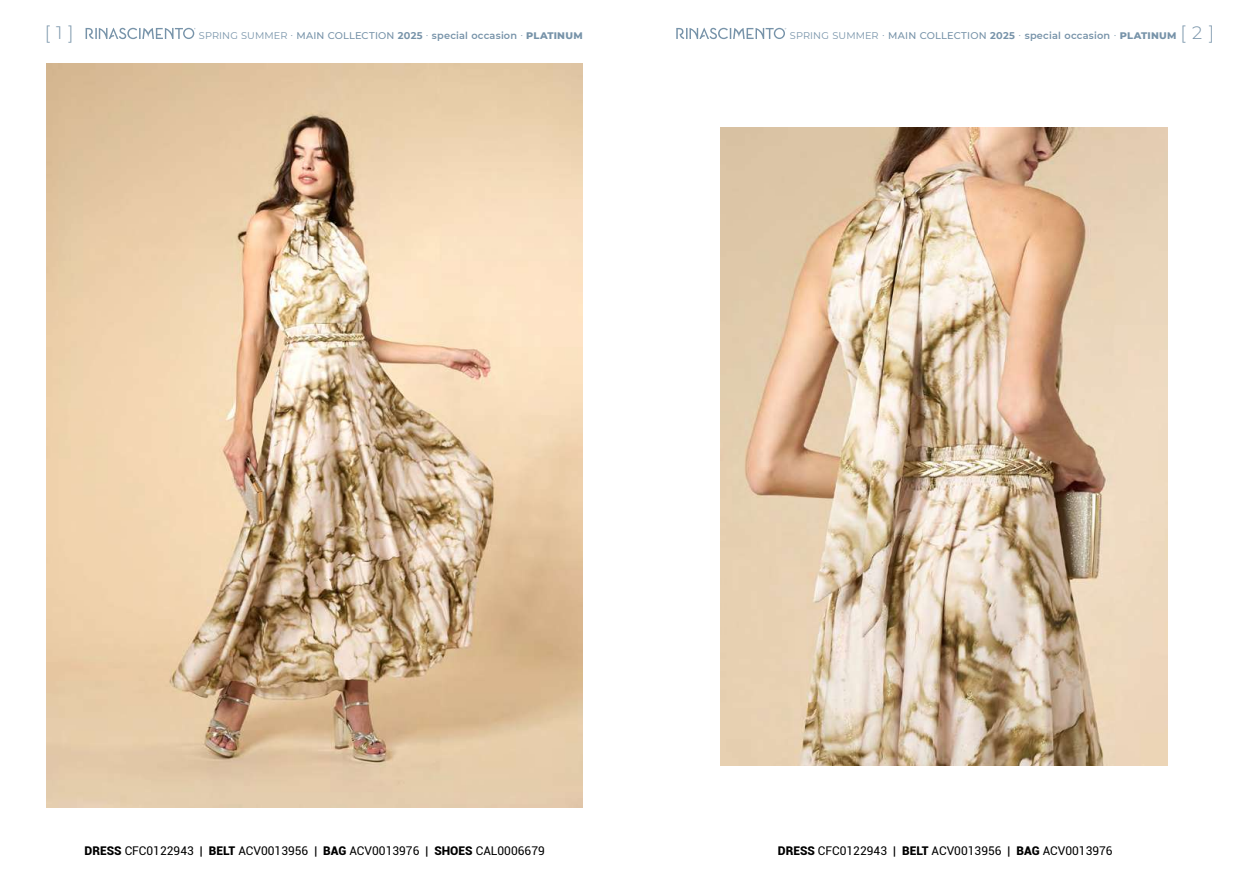
<style>
.page{position:relative;width:1259px;height:893px;background:#fff}
.page>*{position:absolute;margin:0;border:0;box-sizing:border-box;transform-origin:0 0}
.t1{font:300 18px "Montserrat";color:#7793a9}
.t2{font:12px "Roboto";color:#000}
.t3{font:9.75px "Montserrat";letter-spacing:.01em;color:#7793a9}
.s1{font-weight:500}
.s2{font-weight:700}
.s3{font-weight:600}
.s4{font-weight:800}
.s5{font-weight:300;font-size:18px}
.s6{font-weight:900}
</style>
<div class="page">
<img style="left:721px;top:128px;width:446px;height:637px">
<img style="left:47px;top:64px;width:536px;height:744px">
<svg style="left:86px;top:28px;width:109px;height:11px"></svg>
<svg style="left:676px;top:28px;width:110px;height:11px"></svg>
<h1 class="t1" style="left:45px;top:21px;width:31px">[ 1 ]</h1>
<p class="t3" style="left:199px;top:29px;width:385px">SPRING SUMMER · <span class="s1">MAIN COLLECTION</span> <span class="s2">2025</span> · <span class="s3">special occasion</span> · <span class="s4">PLATINUM</span></p>
<p class="t3" style="left:790px;top:29px;width:426px">SPRING SUMMER · <span class="s1">MAIN COLLECTION</span> <span class="s2">2025</span> · <span class="s3">special occasion</span> · <span class="s4">PLATINUM</span> <span class="s5">[ 2 ]</span></p>
<p class="t2" style="left:85px;top:842px;width:462px"><span class="s6">DRESS</span> CFC0122943 | <span class="s6">BELT</span> ACV0013956 | <span class="s6">BAG</span> ACV0013976 | <span class="s6">SHOES</span> CAL0006679</p>
<p class="t2" style="left:778px;top:842px;width:336px"><span class="s6">DRESS</span> CFC0122943 | <span class="s6">BELT</span> ACV0013956 | <span class="s6">BAG</span> ACV0013976</p>
</div>
